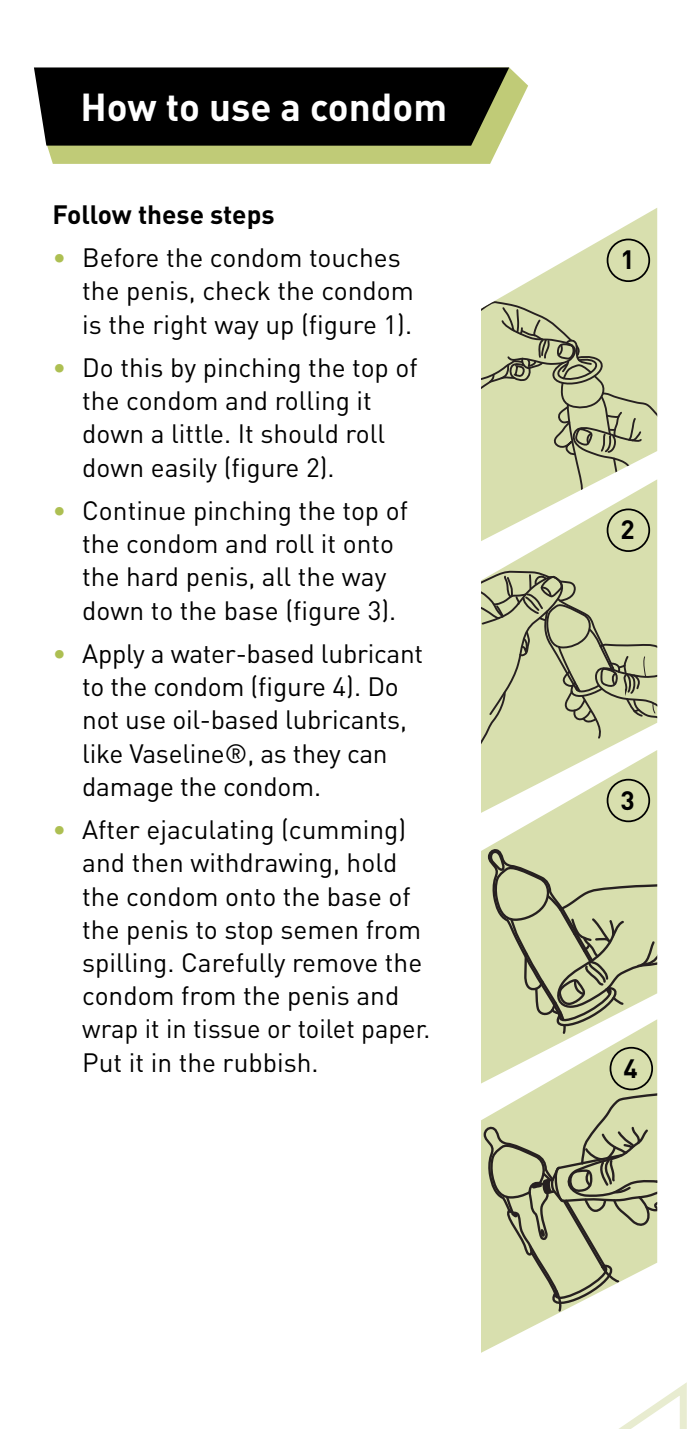
<style>
.page{position:relative;width:695px;height:1429px;background:#fff}
.page>*{position:absolute;margin:0;border:0;box-sizing:border-box;transform-origin:0 0}
.t1{font:700 38.5px "DIN Pro";color:#fff}
.t2{font:26.25px/33.2px "DIN Pro";color:#000}
.t3{font:700 26.25px "DIN Pro";color:#000}
.s1{color:#adbf52}
</style>
<div class="page">
<svg style="left:495px;top:208px;width:162px;height:93px"></svg>
<svg style="left:481px;top:301px;width:176px;height:178px;background:#c7cda2"></svg>
<svg style="left:481px;top:479px;width:176px;height:271px;fill:#d8dfae"></svg>
<svg style="left:481px;top:570px;width:176px;height:179px;background:#c4c99f"></svg>
<svg style="left:481px;top:750px;width:176px;height:269px;fill:#d8dfae"></svg>
<svg style="left:486px;top:847px;width:171px;height:172px;background:#c3c89e"></svg>
<svg style="left:481px;top:1019px;width:176px;height:334px;fill:#d8dfae"></svg>
<svg style="left:482px;top:1086px;width:205px;height:343px"></svg>
<svg style="left:47px;top:67px;width:481px;height:97px;fill:#c0cb77"></svg>
<svg style="left:34px;top:67px;width:475px;height:79px;background:#0d0d0a"></svg>
<div style="left:606px;top:239px;width:44px;height:43px;border:2px solid #000;border-radius:50%"></div>
<div style="left:606px;top:508px;width:44px;height:44px;border:2px solid #000;border-radius:50%"></div>
<div style="left:606px;top:779px;width:44px;height:43px;border:2px solid #000;border-radius:50%"></div>
<div style="left:609px;top:1047px;width:44px;height:43px;border:2px solid #000;border-radius:50%"></div>
<h1 class="t1" style="left:80px;top:81px;width:368px">How to use a condom</h1>
<p class="t3" style="left:52px;top:197px;width:223px">Follow these steps</p>
<p class="t2" style="left:82px;top:240px;width:333px;text-indent:-30px"><span class="s1">•</span> Before the condom touches the penis, check the condom is the right way up (figure 1).</p>
<p class="t2" style="left:82px;top:350px;width:337px;text-indent:-30px"><span class="s1">•</span> Do this by pinching the top of the condom and rolling it down a little. It should roll down easily (figure 2).</p>
<p class="t2" style="left:82px;top:493px;width:327px;text-indent:-30px"><span class="s1">•</span> Continue pinching the top of the condom and roll it onto the hard penis, all the way down to the base (figure 3).</p>
<p class="t2" style="left:82px;top:635px;width:342px;text-indent:-30px"><span class="s1">•</span> Apply a water-based lubricant to the condom (figure 4). Do not use oil-based lubricants, like Vaseline®, as they can damage the condom.</p>
<p class="t2" style="left:82px;top:812px;width:349px;text-indent:-30px"><span class="s1">•</span> After ejaculating (cumming) and then withdrawing, hold the condom onto the base of the penis to stop semen from spilling. Carefully remove the condom from the penis and wrap it in tissue or toilet paper.<br>Put it in the rubbish.</p>
<p class="t3" style="left:620px;top:242px;width:16px">1</p>
<p class="t3" style="left:620px;top:512px;width:16px">2</p>
<p class="t3" style="left:620px;top:782px;width:16px">3</p>
<p class="t3" style="left:623px;top:1050px;width:16px">4</p>
</div>
